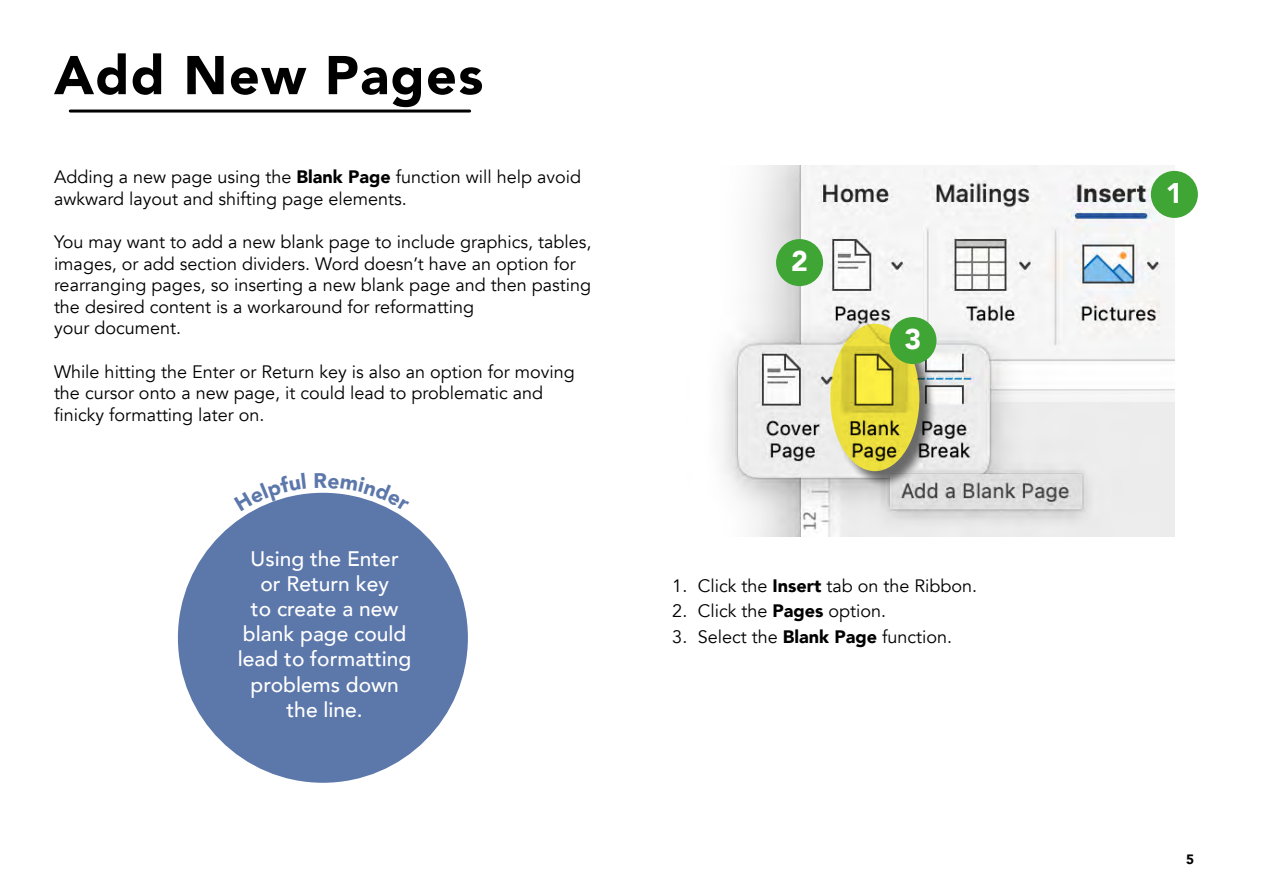
<style>
.page{position:relative;width:1263px;height:893px;background:#fff}
.page>*{position:absolute;margin:0;border:0;box-sizing:border-box;transform-origin:0 0}
.t1{font:900 54px "Avenir";letter-spacing:.025em;color:#000}
.t2{font:900 28.5px "Avenir";color:#fff}
.t3{font:500 21px/25.2px "Avenir";color:#fff;text-align:center}
.t4{font:18px/21.6px "Avenir";color:#000}
.t5{font:900 13.5px "Avenir";color:#000}
.s1{font-weight:900}
</style>
<div class="page">
<hr style="left:70px;top:110px;width:400px;height:3px;background:#000">
<div style="left:173px;top:487px;width:300px;height:301px;background:#5c77aa;border-radius:50%"></div>
<div style="left:167px;top:482px;width:311px;height:311px;border:10px solid #fff;border-radius:50%"></div>
<img style="left:723px;top:165px;width:451px;height:372px">
<div style="left:776px;top:239px;width:47px;height:47px;background:#3fa535;border-radius:50%"></div>
<div style="left:831px;top:325px;width:106px;height:163px;background:#000;opacity:.75"></div>
<svg style="left:830px;top:324px;width:89px;height:147px"></svg>
<div style="left:889px;top:317px;width:47px;height:47px;background:#3fa535;border-radius:50%"></div>
<div style="left:1151px;top:171px;width:47px;height:47px;background:#3fa535;border-radius:50%"></div>
<svg style="left:234px;top:483px;width:72px;height:28px"></svg>
<svg style="left:315px;top:482px;width:94px;height:29px"></svg>
<h1 class="t1" style="left:54px;top:29px;width:431px">Add New Pages</h1>
<p class="t4" style="left:54px;top:166px;width:529px">Adding a new page using the <span class="s1">Blank Page</span> function will help avoid awkward layout and shifting page elements.</p>
<p class="t4" style="left:54px;top:231px;width:539px">You may want to add a new blank page to include graphics, tables, images, or add section dividers. Word doesn’t have an option for rearranging pages, so inserting a new blank page and then pasting the desired content is a workaround for reformatting<br>your document.</p>
<p class="t4" style="left:54px;top:361px;width:522px">While hitting the Enter or Return key is also an option for moving the cursor onto a new page, it could lead to problematic and finicky formatting later on.</p>
<p class="t3" style="left:238px;top:544px;width:175px">Using the Enter or Return key<br>to create a new blank page could lead to formatting problems down the line.</p>
<h2 class="t2" style="left:791px;top:237px;width:18px">2</h2>
<h2 class="t2" style="left:904px;top:315px;width:18px">3</h2>
<p class="t4" style="left:672px;top:575px;width:306px">1. Click the <span class="s1">Insert</span> tab on the Ribbon.</p>
<p class="t4" style="left:672px;top:601px;width:215px">2. Click the <span class="s1">Pages</span> option.</p>
<p class="t4" style="left:672px;top:627px;width:281px">3. Select the <span class="s1">Blank Page</span> function.</p>
<h2 class="t2" style="left:1166px;top:168px;width:18px">1</h2>
<p class="t5" style="left:1186px;top:848px;width:9px">5</p>
</div>
